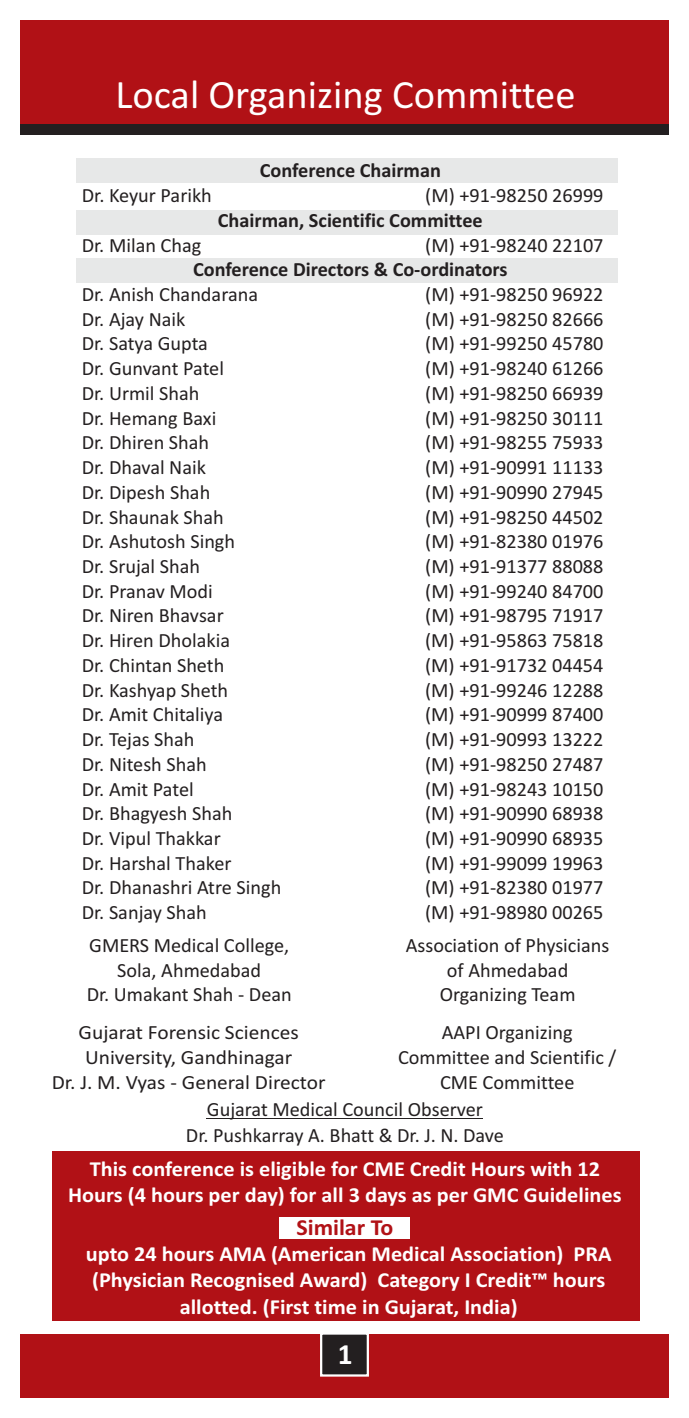
<style>
.page{position:relative;width:689px;height:1418px;background:#fff}
.page>*{position:absolute;margin:0;border:0;box-sizing:border-box;transform-origin:0 0}
.t1{font:40.5px "Calibri";color:#fff}
.t2{font:700 29.25px "Calibri";color:#fff}
.t3{font:700 22.95px "Calibri";color:#b11116;scale:1.04 1}
.t4{font:700 21.38px/26.1px "Calibri";color:#fff;text-align:center;scale:1.04 1}
.t5{font:20.25px/24.8px "Calibri";color:#231f20;text-align:center}
.t6{font:700 20.25px "Calibri";color:#231f20}
.t7{font:20.25px/24.8px "Calibri";color:#231f20;text-align:center;scale:1.06 1}
</style>
<div class="page">
<div style="left:20px;top:20px;width:648px;height:115px;background:#231f20"></div>
<div style="left:20px;top:1334px;width:648px;height:63px;background:#b11116"></div>
<div style="left:20px;top:20px;width:648px;height:104px;background:#b11116"></div>
<svg style="left:320px;top:1334px;width:49px;height:43px;background:#454141"></svg>
<div style="left:53px;top:1151px;width:586px;height:169px;background:#b11116"></div>
<div style="left:279px;top:1217px;width:130px;height:21px;background:#fff"></div>
<hr style="left:207px;top:1117px;width:276px;height:1px;background:#231f20">
<div style="left:76px;top:159px;width:542px;height:24px;background:#e7e8e8"></div>
<div style="left:76px;top:210px;width:542px;height:24px;background:#e7e8e8"></div>
<div style="left:76px;top:259px;width:542px;height:24px;background:#e7e8e8"></div>
<h1 class="t1" style="left:115px;top:78px;width:461px">Local Organizing Committee</h1>
<p class="t6" style="left:260px;top:162px;width:183px">Conference Chairman</p>
<p class="t5" style="left:82px;top:185px;width:132px">Dr. Keyur Parikh</p>
<p class="t5" style="left:425px;top:185px;width:180px">(M) +91-98250 26999</p>
<p class="t6" style="left:218px;top:212px;width:266px">Chairman, Scientific Committee</p>
<p class="t5" style="left:82px;top:234px;width:121px">Dr. Milan Chag</p>
<p class="t5" style="left:425px;top:234px;width:180px">(M) +91-98240 22107</p>
<p class="t6" style="left:193px;top:261px;width:316px">Conference Directors &amp; Co-ordinators</p>
<p class="t5" style="left:82px;top:283px;width:178px">Dr. Anish Chandarana</p>
<p class="t5" style="left:425px;top:283px;width:180px">(M) +91-98250 96922</p>
<p class="t5" style="left:82px;top:308px;width:105px">Dr. Ajay Naik</p>
<p class="t5" style="left:425px;top:308px;width:180px">(M) +91-98250 82666</p>
<p class="t5" style="left:82px;top:333px;width:128px">Dr. Satya Gupta</p>
<p class="t5" style="left:425px;top:333px;width:180px">(M) +91-99250 45780</p>
<p class="t5" style="left:82px;top:358px;width:144px">Dr. Gunvant Patel</p>
<p class="t5" style="left:425px;top:358px;width:180px">(M) +91-98240 61266</p>
<p class="t5" style="left:82px;top:382px;width:119px">Dr. Urmil Shah</p>
<p class="t5" style="left:425px;top:382px;width:180px">(M) +91-98250 66939</p>
<p class="t5" style="left:82px;top:407px;width:136px">Dr. Hemang Baxi</p>
<p class="t5" style="left:425px;top:407px;width:180px">(M) +91-98250 30111</p>
<p class="t5" style="left:82px;top:432px;width:129px">Dr. Dhiren Shah</p>
<p class="t5" style="left:425px;top:432px;width:180px">(M) +91-98255 75933</p>
<p class="t5" style="left:82px;top:456px;width:126px">Dr. Dhaval Naik</p>
<p class="t5" style="left:425px;top:456px;width:180px">(M) +91-90991 11133</p>
<p class="t5" style="left:82px;top:481px;width:130px">Dr. Dipesh Shah</p>
<p class="t5" style="left:425px;top:481px;width:180px">(M) +91-90990 27945</p>
<p class="t5" style="left:82px;top:506px;width:143px">Dr. Shaunak Shah</p>
<p class="t5" style="left:425px;top:506px;width:180px">(M) +91-98250 44502</p>
<p class="t5" style="left:82px;top:531px;width:155px">Dr. Ashutosh Singh</p>
<p class="t5" style="left:425px;top:531px;width:180px">(M) +91-82380 01976</p>
<p class="t5" style="left:82px;top:555px;width:120px">Dr. Srujal Shah</p>
<p class="t5" style="left:425px;top:555px;width:180px">(M) +91-91377 88088</p>
<p class="t5" style="left:82px;top:580px;width:132px">Dr. Pranav Modi</p>
<p class="t5" style="left:425px;top:580px;width:180px">(M) +91-99240 84700</p>
<p class="t5" style="left:82px;top:605px;width:143px">Dr. Niren Bhavsar</p>
<p class="t5" style="left:425px;top:605px;width:180px">(M) +91-98795 71917</p>
<p class="t5" style="left:82px;top:630px;width:150px">Dr. Hiren Dholakia</p>
<p class="t5" style="left:425px;top:630px;width:180px">(M) +91-95863 75818</p>
<p class="t5" style="left:82px;top:654px;width:144px">Dr. Chintan Sheth</p>
<p class="t5" style="left:425px;top:654px;width:180px">(M) +91-91732 04454</p>
<p class="t5" style="left:82px;top:679px;width:148px">Dr. Kashyap Sheth</p>
<p class="t5" style="left:425px;top:679px;width:180px">(M) +91-99246 12288</p>
<p class="t5" style="left:82px;top:704px;width:143px">Dr. Amit Chitaliya</p>
<p class="t5" style="left:425px;top:704px;width:180px">(M) +91-90999 87400</p>
<p class="t5" style="left:82px;top:728px;width:114px">Dr. Tejas Shah</p>
<p class="t5" style="left:425px;top:728px;width:180px">(M) +91-90993 13222</p>
<p class="t5" style="left:82px;top:753px;width:126px">Dr. Nitesh Shah</p>
<p class="t5" style="left:425px;top:753px;width:180px">(M) +91-98250 27487</p>
<p class="t5" style="left:82px;top:778px;width:113px">Dr. Amit Patel</p>
<p class="t5" style="left:425px;top:778px;width:180px">(M) +91-98243 10150</p>
<p class="t5" style="left:82px;top:803px;width:152px">Dr. Bhagyesh Shah</p>
<p class="t5" style="left:425px;top:803px;width:180px">(M) +91-90990 68938</p>
<p class="t5" style="left:82px;top:827px;width:140px">Dr. Vipul Thakkar</p>
<p class="t5" style="left:425px;top:827px;width:180px">(M) +91-90990 68935</p>
<p class="t5" style="left:82px;top:852px;width:151px">Dr. Harshal Thaker</p>
<p class="t5" style="left:425px;top:852px;width:180px">(M) +91-99099 19963</p>
<p class="t5" style="left:82px;top:877px;width:201px">Dr. Dhanashri Atre Singh</p>
<p class="t5" style="left:425px;top:877px;width:180px">(M) +91-82380 01977</p>
<p class="t5" style="left:82px;top:901px;width:127px">Dr. Sanjay Shah</p>
<p class="t5" style="left:425px;top:901px;width:180px">(M) +91-98980 00265</p>
<p class="t5" style="left:87px;top:934px;width:206px">GMERS Medical College,<br>Sola, Ahmedabad<br>Dr. Umakant Shah - Dean</p>
<p class="t7" style="left:52px;top:1021px;width:260px">Gujarat Forensic Sciences<br>University, Gandhinagar<br>Dr. J. M. Vyas - General Director</p>
<p class="t5" style="left:406px;top:934px;width:205px">Association of Physicians of Ahmedabad<br>Organizing Team</p>
<p class="t5" style="left:398px;top:1021px;width:220px">AAPI Organizing<br>Committee and Scientific /<br>CME Committee</p>
<p class="t5" style="left:186px;top:1098px;width:319px;line-height:25.9px">Gujarat Medical Council Observer<br>Dr. Pushkarray A. Bhatt &amp; Dr. J. N. Dave</p>
<p class="t4" style="left:68px;top:1157px;width:533px">This conference is eligible for CME Credit Hours with 12<br>Hours (4 hours per day) for all 3 days as per GMC Guidelines</p>
<p class="t3" style="left:296px;top:1218px;width:95px">Similar To</p>
<p class="t4" style="left:86px;top:1242px;width:507px">upto 24 hours AMA (American Medical Association) PRA (Physician Recognised Award) Category I Credit™ hours allotted. (First time in Gujarat, India)</p>
<h2 class="t2" style="left:338px;top:1341px;width:16px">1</h2>
</div>
